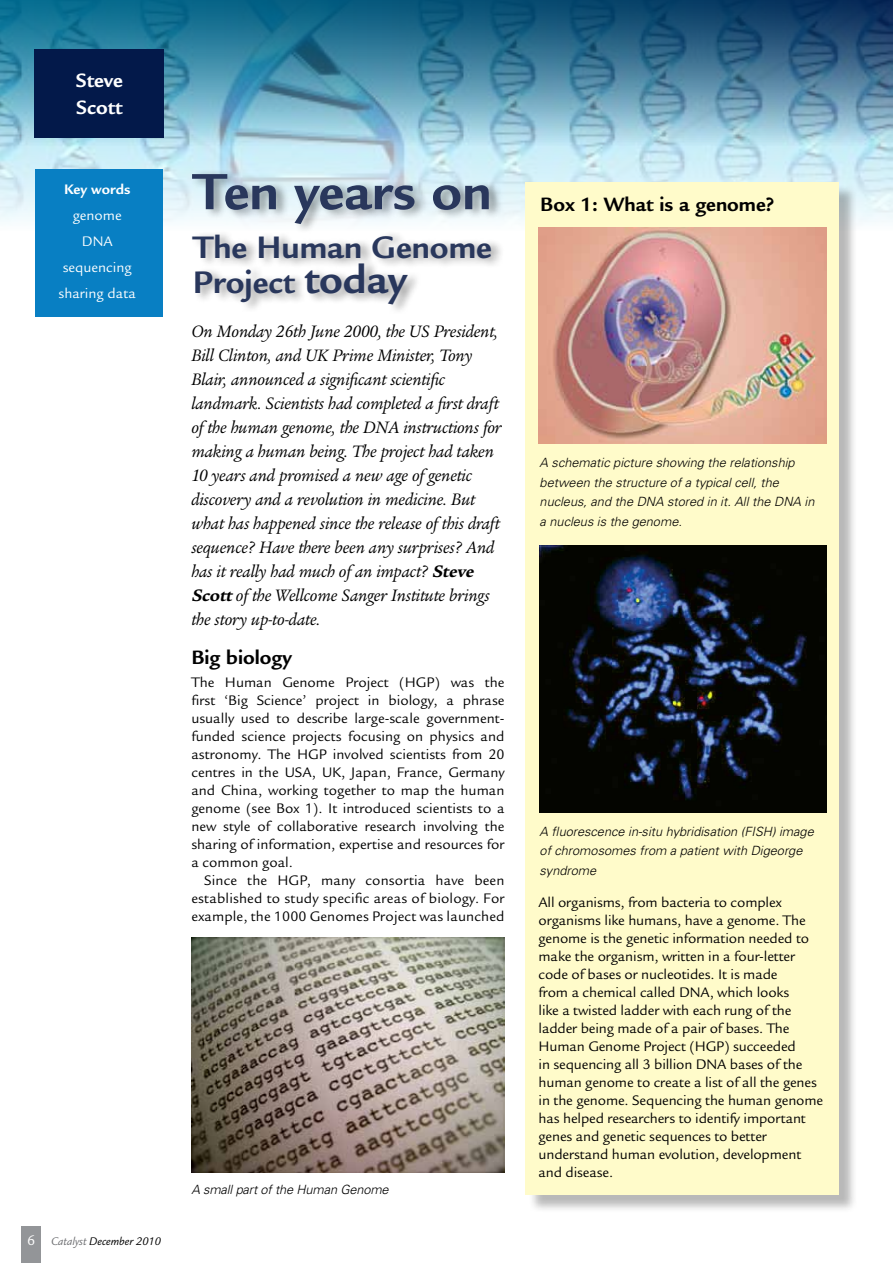
<style>
.page{position:relative;width:893px;height:1263px;background:#fff}
.page>*{position:absolute;margin:0;border:0;box-sizing:border-box;transform-origin:0 0}
.t1{font:700 55.35px "Legacy Sans";color:#29375c}
.t2{font:700 33.75px/35.4px "Legacy Sans";color:#29375c}
.t3{font:700 21px "Legacy Sans";color:#000}
.t4{font:700 21px/27px "Legacy Sans";color:#fff}
.t5{font:italic 18px/24px "Legacy Ser ITC";letter-spacing:-.01em;color:#000}
.t6{font:15px/18px "Legacy Sans";letter-spacing:-.01em;color:#000;text-align:justify}
.t7{font:15px/25.8px "Legacy Sans";color:#fff;text-align:center}
.t8{font:700 15px "Legacy Sans";color:#fff}
.t9{font:italic 300 12.75px/19.5px "Univers";color:#000}
.t10{font:italic 12px "Legacy Sans";color:#000}
.s1{font-size:42.75px}
.s2{font-family:"Legacy Serif";font-weight:700}
.s3{font-style:normal;font-size:15px;color:#fff}
.s4{color:#6d6e71}
</style>
<div class="page">
<img style="left:0;top:145px;width:893px;height:165px">
<svg style="left:0;top:0;width:893px;height:145px;background:#4a87a4"></svg>
<div style="left:21px;top:1226px;width:20px;height:37px;background:#939598"></div>
<div style="left:34px;top:49px;width:130px;height:89px;background:#03194a"></div>
<div style="left:35px;top:169px;width:128px;height:148px;background:#087fc3"></div>
<div style="left:190px;top:169px;width:315px;height:146px;background:#000;opacity:.41"></div>
<img style="left:191px;top:937px;width:313px;height:235px">
<div style="left:528px;top:184px;width:329px;height:1029px;background:#000;opacity:.28"></div>
<div style="left:526px;top:182px;width:313px;height:1013px;background:#fffbca"></div>
<img style="left:539px;top:227px;width:287px;height:216px">
<img style="left:540px;top:546px;width:286px;height:266px">
<h3 class="t4" style="left:76px;top:67px;width:48px">Steve<br>Scott</h3>
<p class="t8" style="left:64px;top:181px;width:68px">Key words</p>
<p class="t7" style="left:59px;top:203px;width:79px">genome<br>DNA sequencing sharing data</p>
<h1 class="t1" style="left:193px;top:160px;width:300px">Ten years on</h1>
<h2 class="t2" style="left:193px;top:229px;width:300px">The Human Genome<br>Project <span class="s1">today</span></h2>
<p class="t5" style="left:191px;top:319px;width:312px">On Monday 26th June 2000, the US President, Bill Clinton, and UK Prime Minister, Tony Blair, announced a significant scientific landmark. Scientists had completed a first draft of the human genome, the DNA instructions for making a human being. The project had taken 10 years and promised a new age of genetic discovery and a revolution in medicine. But what has happened since the release of this draft sequence? Have there been any surprises? And has it really had much of an impact? <span class="s2">Steve Scott</span>of the Wellcome Sanger Institute brings the story up-to-date.</p>
<h3 class="t3" style="left:191px;top:646px;width:102px">Big biology</h3>
<p class="t6" style="left:191px;top:673px;width:315px">The Human Genome Project (HGP) was the first ‘Big Science’ project in biology, a phrase usually used to describe large-scale government&shy;funded science projects focusing on physics and astronomy. The HGP involved scientists from 20 centres in the USA, UK, Japan, France, Germany and China, working together to map the human genome (see Box 1). It introduced scientists to a new style of collaborative research involving the sharing of information, expertise and resources for a common goal.</p>
<p class="t6" style="left:191px;top:871px;width:315px;text-indent:13px">Since the HGP, many consortia have been established to study specific areas of biology. For example, the 1000 Genomes Project was launched</p>
<p class="t10" style="left:27px;top:1235px;width:135px"><span class="s3">6</span> <span class="s4">Catalyst</span> December 2010</p>
<p class="t9" style="left:191px;top:1179px;width:199px">A small part of the Human Genome</p>
<h3 class="t3" style="left:540px;top:193px;width:236px">Box 1: What is a genome?</h3>
<p class="t9" style="left:540px;top:453px;width:276px">A schematic picture showing the relationship between the structure of a typical cell, the nucleus, and the DNA stored in it. All the DNA in a nucleus is the genome.</p>
<p class="t9" style="left:540px;top:821px;width:276px">A fluorescence in-situ hybridisation (FISH) image of chromosomes from a patient with Digeorge syndrome</p>
<p class="t6" style="left:539px;top:893px;width:286px;text-align:left">All organisms, from bacteria to complex organisms like humans, have a genome. The genome is the genetic information needed to make the organism, written in a four-letter code of bases or nucleotides. It is made<br>from a chemical called DNA, which looks<br>like a twisted ladder with each rung of the ladder being made of a pair of bases. The Human Genome Project (HGP) succeeded<br>in sequencing all 3 billion DNA bases of the human genome to create a list of all the genes in the genome. Sequencing the human genome has helped researchers to identify important genes and genetic sequences to better understand human evolution, development and disease.</p>
</div>
